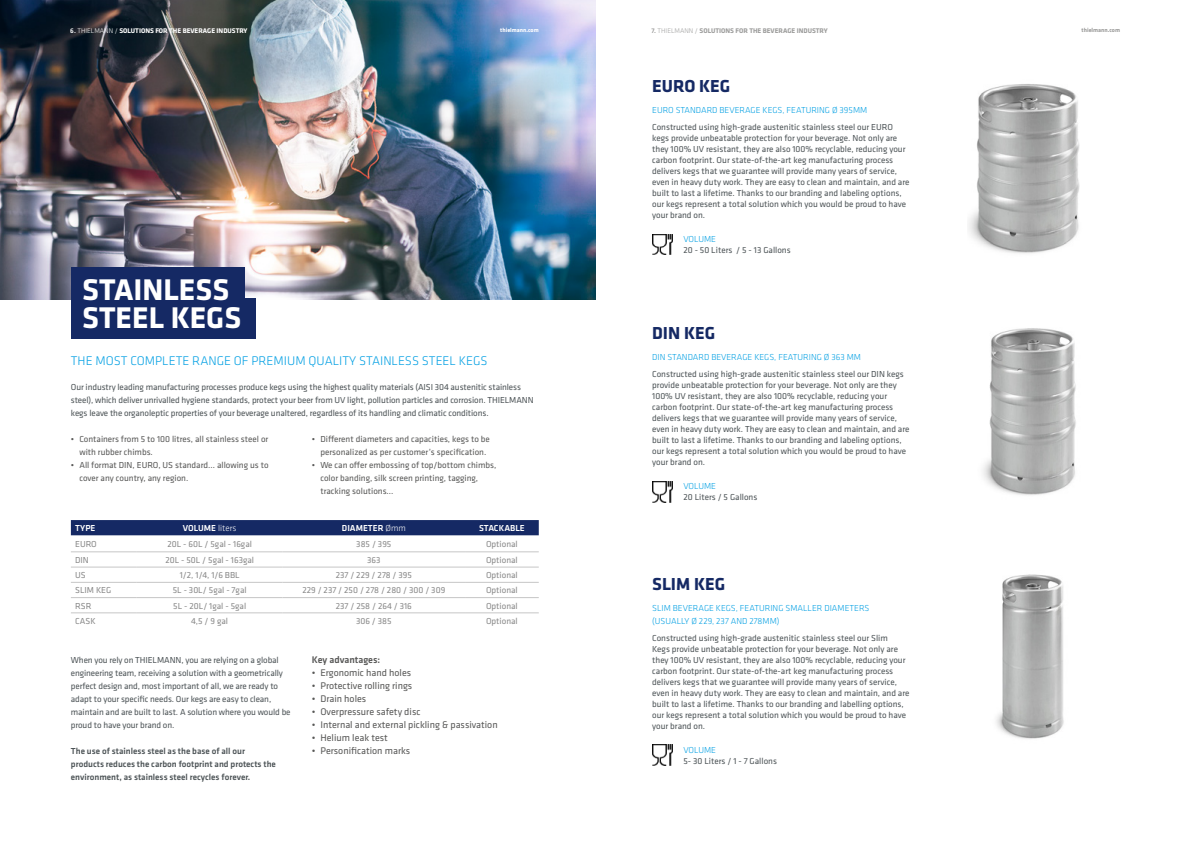
<style>
.page{position:relative;width:1191px;height:842px;background:#fff}
.page>*{position:absolute;margin:0;border:0;box-sizing:border-box;transform-origin:0 0}
.t1{font:700 31px/28px "Klavika";color:#fff}
.t2{font:700 18px "Klavika";color:#152964}
.t3{font:300 13px "Klavika";color:#009fe3}
.t4{font:10px "Klavika";color:#575756}
.t5{font:500 10px "Klavika";color:#575756}
.t6{font:9px/11px "Klavika";color:#4c5356}
.t7{font:9px/13px "Klavika";color:#575756}
.t8{font:9px "Klavika";color:#878787}
.t9{font:300 9px/13px "Klavika";color:#009fe3}
.t10{font:500 9px/13px "Klavika";color:#4c5356}
.t11{font:500 9px "Klavika";color:#fff}
.t12{font:700 7px "Klavika";color:#fff}
.t13{font:700 7px "Klavika";color:#9d9d9c}
.t14{font:700 6px "Klavika";color:#fff}
.t15{font:700 6px "Klavika";color:#9d9d9c}
.s1{font-weight:500}
.s2{font-weight:300}
</style>
<div class="page">
<img style="left:0;top:0;width:595px;height:299px">
<div style="left:71px;top:298px;width:184px;height:41px;background:#152964"></div>
<div style="left:71px;top:267px;width:174px;height:44px;background:#152964"></div>
<div style="left:71px;top:520px;width:468px;height:15px;background:#152964"></div>
<hr style="left:71px;top:552px;width:66px;height:1px;background:#c6c6c6">
<hr style="left:137px;top:552px;width:146px;height:1px;background:#c6c6c6">
<hr style="left:283px;top:552px;width:182px;height:1px;background:#c6c6c6">
<hr style="left:71px;top:567px;width:66px;height:1px;background:#c6c6c6">
<hr style="left:137px;top:567px;width:146px;height:1px;background:#c6c6c6">
<hr style="left:283px;top:567px;width:182px;height:1px;background:#c6c6c6">
<hr style="left:465px;top:567px;width:74px;height:1px;background:#c6c6c6">
<hr style="left:71px;top:582px;width:66px;height:1px;background:#c6c6c6">
<hr style="left:137px;top:582px;width:146px;height:1px;background:#c6c6c6">
<hr style="left:283px;top:582px;width:182px;height:1px;background:#c6c6c6">
<hr style="left:465px;top:582px;width:74px;height:1px;background:#c6c6c6">
<hr style="left:71px;top:597px;width:66px;height:1px;background:#c6c6c6">
<hr style="left:137px;top:597px;width:146px;height:1px;background:#c6c6c6">
<hr style="left:283px;top:597px;width:182px;height:1px;background:#c6c6c6">
<hr style="left:465px;top:597px;width:74px;height:1px;background:#c6c6c6">
<hr style="left:71px;top:613px;width:66px;height:1px;background:#c6c6c6">
<hr style="left:137px;top:613px;width:146px;height:1px;background:#c6c6c6">
<hr style="left:283px;top:613px;width:182px;height:1px;background:#c6c6c6">
<hr style="left:465px;top:613px;width:74px;height:1px;background:#c6c6c6">
<hr style="left:465px;top:552px;width:74px;height:1px;background:#c6c6c6">
<img style="left:968px;top:84px;width:112px;height:170px">
<img style="left:652px;top:234px;width:21px;height:21px">
<img style="left:983px;top:328px;width:93px;height:167px">
<img style="left:652px;top:481px;width:21px;height:21px">
<img style="left:996px;top:574px;width:68px;height:165px">
<img style="left:652px;top:745px;width:21px;height:21px">
<p class="t12" style="left:70px;top:26px;width:179px"><span class="s1">6.</span> <span class="s2">THIELMANN /</span> SOLUTIONS FOR THE BEVERAGE INDUSTRY</p>
<p class="t14" style="left:500px;top:26px;width:40px">thielmann.com</p>
<p class="t13" style="left:651px;top:26px;width:178px"><span class="s1">7.</span> <span class="s2">THIELMANN /</span> SOLUTIONS FOR THE BEVERAGE INDUSTRY</p>
<p class="t15" style="left:1081px;top:26px;width:40px">thielmann.com</p>
<h1 class="t1" style="left:82px;top:274px;width:160px">STAINLESS<br>STEEL KEGS</h1>
<h3 class="t3" style="left:71px;top:353px;width:418px">THE MOST COMPLETE RANGE OF PREMIUM QUALITY STAINLESS STEEL KEGS</h3>
<p class="t6" style="left:71px;top:380px;width:464px;line-height:13px">Our industry leading manufacturing processes produce kegs using the highest quality materials (AISI 304 austenitic stainless steel), which deliver unrivalled hygiene standards, protect your beer from UV light, pollution particles and corrosion. THIELMANN kegs leave the organoleptic properties of your beverage unaltered, regardless of its handling and climatic conditions.</p>
<p class="t7" style="left:79px;top:432px;width:190px;text-indent:-9px">• Containers from 5 to 100 litres, all stainless steel or with rubber chimbs.</p>
<p class="t7" style="left:79px;top:458px;width:191px;text-indent:-9px">• All format DIN, EURO, US standard… allowing us to cover any country, any region.</p>
<p class="t7" style="left:312px;top:432px;width:179px;text-align:center">• Different diameters and capacities, kegs to be personalized as per customer’s specification.</p>
<p class="t7" style="left:320px;top:458px;width:177px;text-indent:-9px">• We can offer embossing of top/bottom chimbs, color banding, silk screen printing, tagging, tracking solutions...</p>
<p class="t11" style="left:75px;top:522px;width:22px">TYPE</p>
<p class="t11" style="left:183px;top:522px;width:55px">VOLUME <span class="s2">liters</span></p>
<p class="t11" style="left:342px;top:522px;width:65px">DIAMETER <span class="s2">Ømm</span></p>
<p class="t11" style="left:479px;top:522px;width:47px">STACKABLE</p>
<p class="t8" style="left:75px;top:538px;width:23px">EURO</p>
<p class="t8" style="left:167px;top:538px;width:86px">20L - 60L / 5gal - 16gal</p>
<p class="t8" style="left:356px;top:538px;width:37px">385 / 395</p>
<p class="t8" style="left:486px;top:538px;width:33px">Optional</p>
<p class="t8" style="left:75px;top:554px;width:15px">DIN</p>
<p class="t8" style="left:165px;top:554px;width:90px">20L - 50L / 5gal - 163gal</p>
<p class="t8" style="left:367px;top:554px;width:15px">363</p>
<p class="t8" style="left:486px;top:554px;width:33px">Optional</p>
<p class="t8" style="left:75px;top:569px;width:12px">US</p>
<p class="t8" style="left:180px;top:569px;width:61px">1/2, 1/4, 1/6 BBL</p>
<p class="t8" style="left:336px;top:569px;width:78px">237 / 229 / 278 / 395</p>
<p class="t8" style="left:486px;top:569px;width:33px">Optional</p>
<p class="t8" style="left:75px;top:584px;width:38px">SLIM KEG</p>
<p class="t8" style="left:173px;top:584px;width:75px">5L - 30L/ 5gal - 7gal</p>
<p class="t8" style="left:302px;top:584px;width:144px">229 / 237 / 250 / 278 / 280 / 300 / 309</p>
<p class="t8" style="left:486px;top:584px;width:33px">Optional</p>
<p class="t8" style="left:75px;top:600px;width:18px">RSR</p>
<p class="t8" style="left:173px;top:600px;width:74px">5L - 20L/ 1gal - 5gal</p>
<p class="t8" style="left:336px;top:600px;width:78px">237 / 258 / 264 / 316</p>
<p class="t8" style="left:486px;top:600px;width:33px">Optional</p>
<p class="t8" style="left:75px;top:615px;width:22px">CASK</p>
<p class="t8" style="left:191px;top:615px;width:38px">4,5 / 9 gal</p>
<p class="t8" style="left:356px;top:615px;width:37px">306 / 385</p>
<p class="t8" style="left:486px;top:615px;width:33px">Optional</p>
<p class="t6" style="left:71px;top:653px;width:221px;line-height:13px">When you rely on THIELMANN, you are relying on a global engineering team, receiving a solution with a geometrically perfect design and, most important of all, we are ready to adapt to your specific needs. Our kegs are easy to clean, maintain and are built to last. A solution where you would be proud to have your brand on.</p>
<p class="t10" style="left:71px;top:744px;width:206px">The use of stainless steel as the base of all our products reduces the carbon footprint and protects the environment, as stainless steel recycles forever.</p>
<p class="t5" style="left:312px;top:653px;width:70px">Key advantages:</p>
<p class="t4" style="left:312px;top:666px;width:101px">• Ergonomic hand holes</p>
<p class="t4" style="left:312px;top:679px;width:102px">• Protective rolling rings</p>
<p class="t4" style="left:312px;top:692px;width:56px">• Drain holes</p>
<p class="t4" style="left:312px;top:705px;width:110px">• Overpressure safety disc</p>
<p class="t4" style="left:312px;top:718px;width:187px">• Internal and external pickling &amp; passivation</p>
<p class="t4" style="left:312px;top:731px;width:78px">• Helium leak test</p>
<p class="t4" style="left:312px;top:744px;width:100px">• Personification marks</p>
<h2 class="t2" style="left:652px;top:73px;width:80px">EURO KEG</h2>
<p class="t9" style="left:652px;top:104px;width:217px">EURO STANDARD BEVERAGE KEGS, FEATURING Ø 395MM</p>
<p class="t6" style="left:652px;top:121px;width:259px">Constructed using high-grade austenitic stainless steel our EURO kegs provide unbeatable protection for your beverage. Not only are they 100% UV resistant, they are also 100% recyclable, reducing your carbon footprint. Our state-of-the-art keg manufacturing process delivers kegs that we guarantee will provide many years of service, even in heavy duty work. They are easy to clean and maintain, and are built to last a lifetime. Thanks to our branding and labeling options, our kegs represent a total solution which you would be proud to have your brand on.</p>
<p class="t9" style="left:683px;top:233px;width:34px">VOLUME</p>
<p class="t6" style="left:683px;top:245px;width:109px">20 - 50 Liters / 5 - 13 Gallons</p>
<h2 class="t2" style="left:652px;top:320px;width:65px">DIN KEG</h2>
<p class="t9" style="left:652px;top:351px;width:210px">DIN STANDARD BEVERAGE KEGS, FEATURING Ø 363 MM</p>
<p class="t6" style="left:652px;top:368px;width:259px">Constructed using high-grade austenitic stainless steel our DIN kegs provide unbeatable protection for your beverage. Not only are they 100% UV resistant, they are also 100% recyclable, reducing your carbon footprint. Our state-of-the-art keg manufacturing process delivers kegs that we guarantee will provide many years of service, even in heavy duty work. They are easy to clean and maintain, and are built to last a lifetime. Thanks to our branding and labeling options, our kegs represent a total solution which you would be proud to have your brand on.</p>
<p class="t9" style="left:683px;top:480px;width:34px">VOLUME</p>
<p class="t6" style="left:683px;top:492px;width:75px">20 Liters / 5 Gallons</p>
<h2 class="t2" style="left:652px;top:571px;width:75px">SLIM KEG</h2>
<p class="t9" style="left:652px;top:602px;width:219px">SLIM BEVERAGE KEGS, FEATURING SMALLER DIAMETERS (USUALLY Ø 229, 237 AND 278MM)</p>
<p class="t6" style="left:652px;top:632px;width:259px">Constructed using high-grade austenitic stainless steel our Slim<br>Kegs provide unbeatable protection for your beverage. Not only are they 100% UV resistant, they are also 100% recyclable, reducing your carbon footprint. Our state-of-the-art keg manufacturing process delivers kegs that we guarantee will provide many years of service, even in heavy duty work. They are easy to clean and maintain, and are built to last a lifetime. Thanks to our branding and labelling options, our kegs represent a total solution which you would be proud to have your brand on.</p>
<p class="t9" style="left:683px;top:743px;width:34px">VOLUME</p>
<p class="t6" style="left:683px;top:755px;width:95px">5- 30 Liters / 1 - 7 Gallons</p>
</div>
